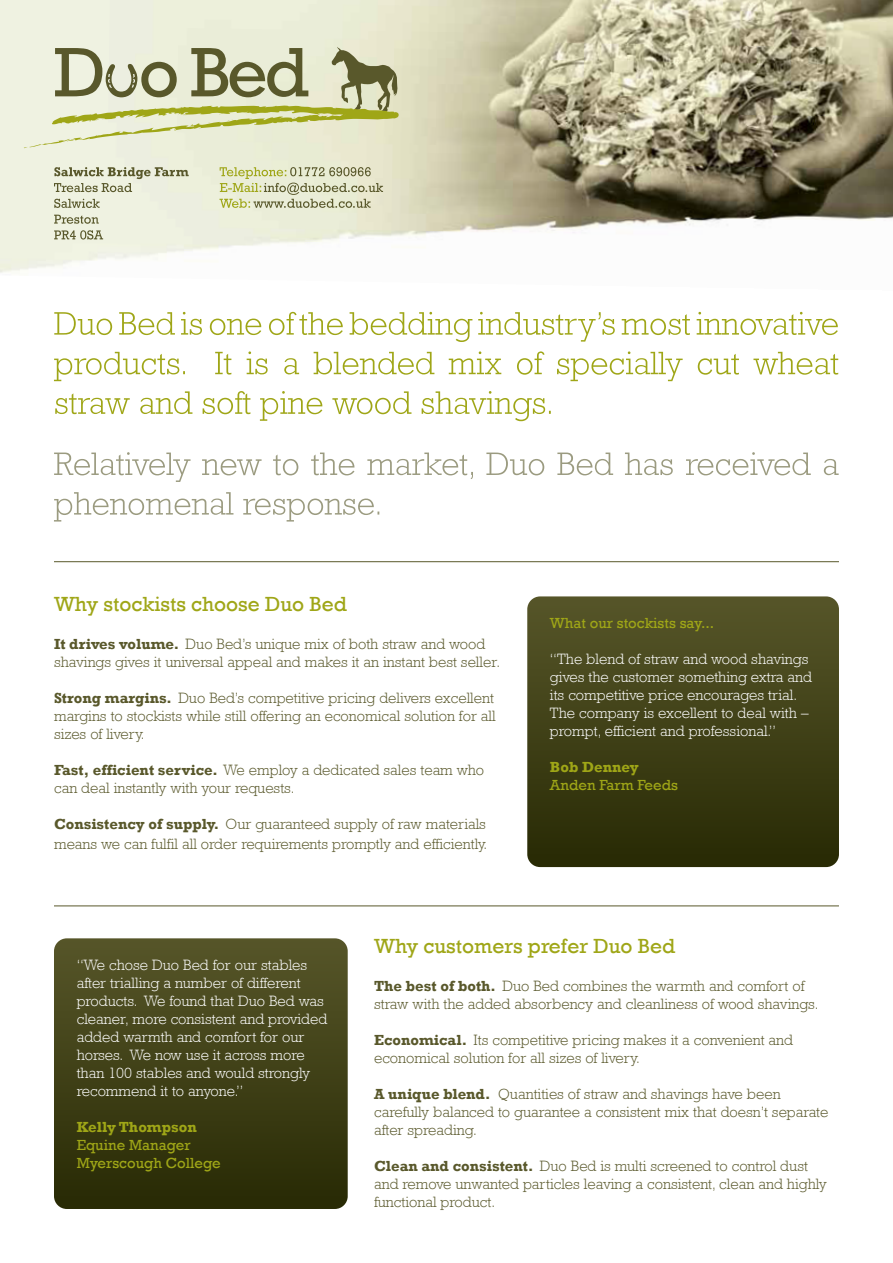
<style>
.page{position:relative;width:893px;height:1263px;background:#fff}
.page>*{position:absolute;margin:0;border:0;box-sizing:border-box;transform-origin:0 0}
.t1{font:21px "Rockwell";color:#9fa617}
.t2{font:300 15px/18px "Rockwell";color:#59582b}
.t3{font:300 15px/18px "Rockwell";color:#fff}
.t4{font:15px/18px "Rockwell";color:#9fa617}
.t5{font:700 15px "Rockwell";color:#9fa617}
.s1{font-weight:700}
</style>
<div class="page">
<img style="left:0;top:0;width:893px;height:273px">
<svg style="left:24px;top:47px;width:375px;height:101px;background:#cdcfac"></svg>
<svg style="left:54px;top:230px;width:49px;height:10px"></svg>
<svg style="left:54px;top:215px;width:45px;height:9px"></svg>
<svg style="left:54px;top:199px;width:46px;height:9px"></svg>
<svg style="left:54px;top:167px;width:135px;height:25px;background:#caccb5"></svg>
<svg style="left:527px;top:596px;width:312px;height:271px;background:#404118"></svg>
<svg style="left:54px;top:938px;width:294px;height:271px;background:#404017"></svg>
<svg style="left:54px;top:312px;width:784px;height:30px"></svg>
<svg style="left:54px;top:351px;width:784px;height:30px"></svg>
<svg style="left:55px;top:391px;width:496px;height:30px"></svg>
<svg style="left:54px;top:452px;width:785px;height:30px"></svg>
<svg style="left:54px;top:492px;width:325px;height:29px"></svg>
<hr style="left:54px;top:905px;width:785px;height:1px;background:#59582b">
<hr style="left:54px;top:561px;width:785px;height:1px;background:#59582b">
<svg style="left:219px;top:167px;width:164px;height:41px;background:#cfd1af"></svg>
<h1 class="t1" style="left:54px;top:592px;width:294px">Why stockists choose Duo Bed</h1>
<p class="t2" style="left:54px;top:635px;width:448px"><span class="s1">It drives volume.</span> Duo Bed’s unique mix of both straw and wood shavings gives it universal appeal and makes it an instant best seller.</p>
<p class="t2" style="left:54px;top:689px;width:443px;text-align:justify"><span class="s1">Strong margins.</span> Duo Bed’s competitive pricing delivers excellent margins to stockists while still offering an economical solution for all sizes of livery.</p>
<p class="t2" style="left:54px;top:761px;width:432px"><span class="s1">Fast, efficient service.</span> We employ a dedicated sales team who can deal instantly with your requests.</p>
<p class="t2" style="left:54px;top:814px;width:435px;line-height:19.8px"><span class="s1">Consistency of supply.</span> Our guaranteed supply of raw materials means we can fulfil all order requirements promptly and efficiently.</p>
<p class="t4" style="left:550px;top:614px;width:166px">What our stockists say...</p>
<p class="t3" style="left:550px;top:649px;width:264px">“The blend of straw and wood shavings gives the customer something extra and its competitive price encourages trial.<br>The company is excellent to deal with – prompt, efficient and professional.”</p>
<p class="t5" style="left:550px;top:757px;width:90px">Bob Denney</p>
<p class="t4" style="left:550px;top:776px;width:129px">Anden Farm Feeds</p>
<p class="t3" style="left:77px;top:955px;width:252px">“We chose Duo Bed for our stables after trialling a number of different products. We found that Duo Bed was cleaner, more consistent and provided added warmth and comfort for our horses. We now use it across more than 100 stables and would strongly recommend it to anyone.”</p>
<p class="t5" style="left:77px;top:1117px;width:122px">Kelly Thompson</p>
<p class="t4" style="left:77px;top:1136px;width:146px">Equine Manager<br>Myerscough College</p>
<h1 class="t1" style="left:374px;top:933px;width:303px">Why customers prefer Duo Bed</h1>
<p class="t2" style="left:374px;top:976px;width:446px"><span class="s1">The best of both.</span> Duo Bed combines the warmth and comfort of straw with the added absorbency and cleanliness of wood shavings.</p>
<p class="t2" style="left:374px;top:1030px;width:420px"><span class="s1">Economical.</span> Its competitive pricing makes it a convenient and economical solution for all sizes of livery.</p>
<p class="t2" style="left:374px;top:1084px;width:456px"><span class="s1">A unique blend.</span> Quantities of straw and shavings have been carefully balanced to guarantee a consistent mix that doesn’t separate after spreading.</p>
<p class="t2" style="left:374px;top:1156px;width:454px"><span class="s1">Clean and consistent.</span> Duo Bed is multi screened to control dust and remove unwanted particles leaving a consistent, clean and highly functional product.</p>
</div>
